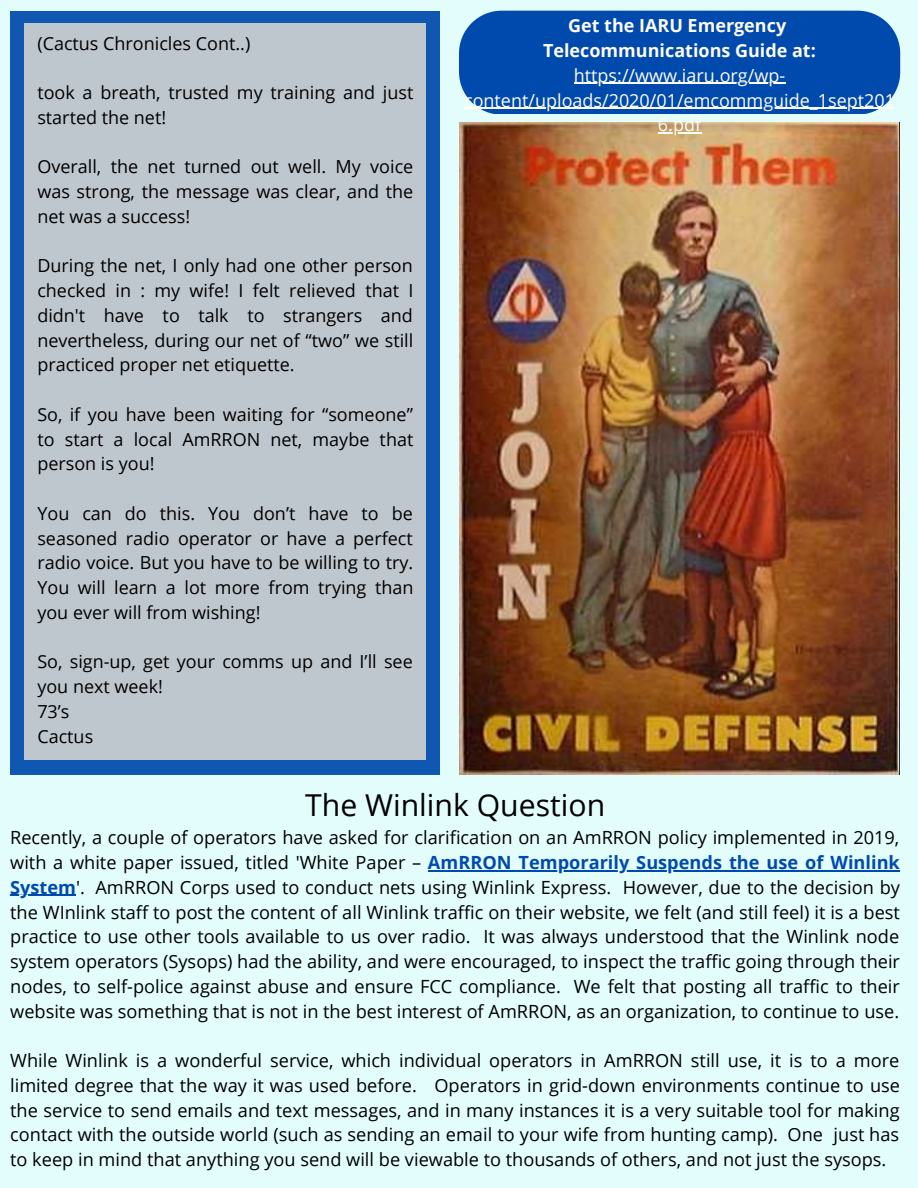
<style>
.page{position:relative;width:918px;height:1188px;background:#e3fdfd}
.page>*{position:absolute;margin:0;border:0;box-sizing:border-box;transform-origin:0 0}
.t1{font:30.15px "Open Sans";color:#000}
.t2{font:18.15px/24.8px "Open Sans";color:#000;text-align:justify}
.t3{font:18px/24.8px "Open Sans";color:#000;text-align:justify}
.t4{font:18px/24.8px "Open Sans";color:#fefcf3;text-align:center}
.t5{font:700 18px/24.8px "Open Sans";color:#fefcf3;text-align:center}
.s1{font-weight:700;color:#004aad}
</style>
<div class="page">
<div style="left:10px;top:11px;width:429px;height:763px;background:#1057b2"></div>
<div style="left:25px;top:24px;width:401px;height:736px;background:#bfc7ce"></div>
<img style="left:459px;top:123px;width:441px;height:651px">
<div style="left:459px;top:11px;width:441px;height:103px;background:#004aad"></div>
<hr style="left:574px;top:83px;width:211px;height:1px;background:#fefcf3">
<hr style="left:464px;top:108px;width:431px;height:1px;background:#fefcf3">
<hr style="left:658px;top:132px;width:43px;height:2px;background:#fefcf3">
<hr style="left:428px;top:870px;width:472px;height:1px;background:#004aad">
<hr style="left:10px;top:895px;width:66px;height:1px;background:#004aad">
<p class="t3" style="left:37px;top:30px;width:214px">(Cactus Chronicles Cont..)</p>
<p class="t3" style="left:37px;top:80px;width:377px">took a breath, trusted my training and just started the net!</p>
<p class="t3" style="left:37px;top:154px;width:377px">Overall, the net turned out well. My voice was strong, the message was clear, and the net was a success!</p>
<p class="t3" style="left:37px;top:253px;width:378px">During the net, I only had one other person checked in : my wife! I felt relieved that I didn't have to talk to strangers and nevertheless, during our net of “two” we still practiced proper net etiquette.</p>
<p class="t3" style="left:37px;top:402px;width:378px">So, if you have been waiting for “someone” to start a local AmRRON net, maybe that person is you!</p>
<p class="t3" style="left:37px;top:501px;width:378px">You can do this. You don’t have to be seasoned radio operator or have a perfect radio voice. But you have to be willing to try.<br>You will learn a lot more from trying than you ever will from wishing!</p>
<p class="t3" style="left:37px;top:649px;width:377px;text-align:left">So, sign-up, get your comms up and I’ll see you next week!<br>73’s<br>Cactus</p>
<p class="t5" style="left:543px;top:13px;width:274px">Get the IARU Emergency<br>Telecommunications Guide at:</p>
<p class="t4" style="left:464px;top:62px;width:432px">https://www.iaru.org/wp&shy;content/uploads/2020/01/emcommguide_1sept201<br>6.pdf</p>
<h1 class="t1" style="left:305px;top:784px;width:301px">The Winlink Question</h1>
<p class="t2" style="left:10px;top:825px;width:891px">Recently, a couple of operators have asked for clarification on an AmRRON policy implemented in 2019, with a white paper issued, titled 'White Paper – <span class="s1">AmRRON Temporarily Suspends the use of Winlink System</span>'. AmRRON Corps used to conduct nets using Winlink Express. However, due to the decision by the WInlink staff to post the content of all Winlink traffic on their website, we felt (and still feel) it is a best practice to use other tools available to us over radio. It was always understood that the Winlink node system operators (Sysops) had the ability, and were encouraged, to inspect the traffic going through their nodes, to self-police against abuse and ensure FCC compliance. We felt that posting all traffic to their website was something that is not in the best interest of AmRRON, as an organization, to continue to use.</p>
<p class="t2" style="left:10px;top:1048px;width:891px">While Winlink is a wonderful service, which individual operators in AmRRON still use, it is to a more limited degree that the way it was used before. Operators in grid-down environments continue to use the service to send emails and text messages, and in many instances it is a very suitable tool for making contact with the outside world (such as sending an email to your wife from hunting camp). One just has to keep in mind that anything you send will be viewable to thousands of others, and not just the sysops.</p>
</div>
